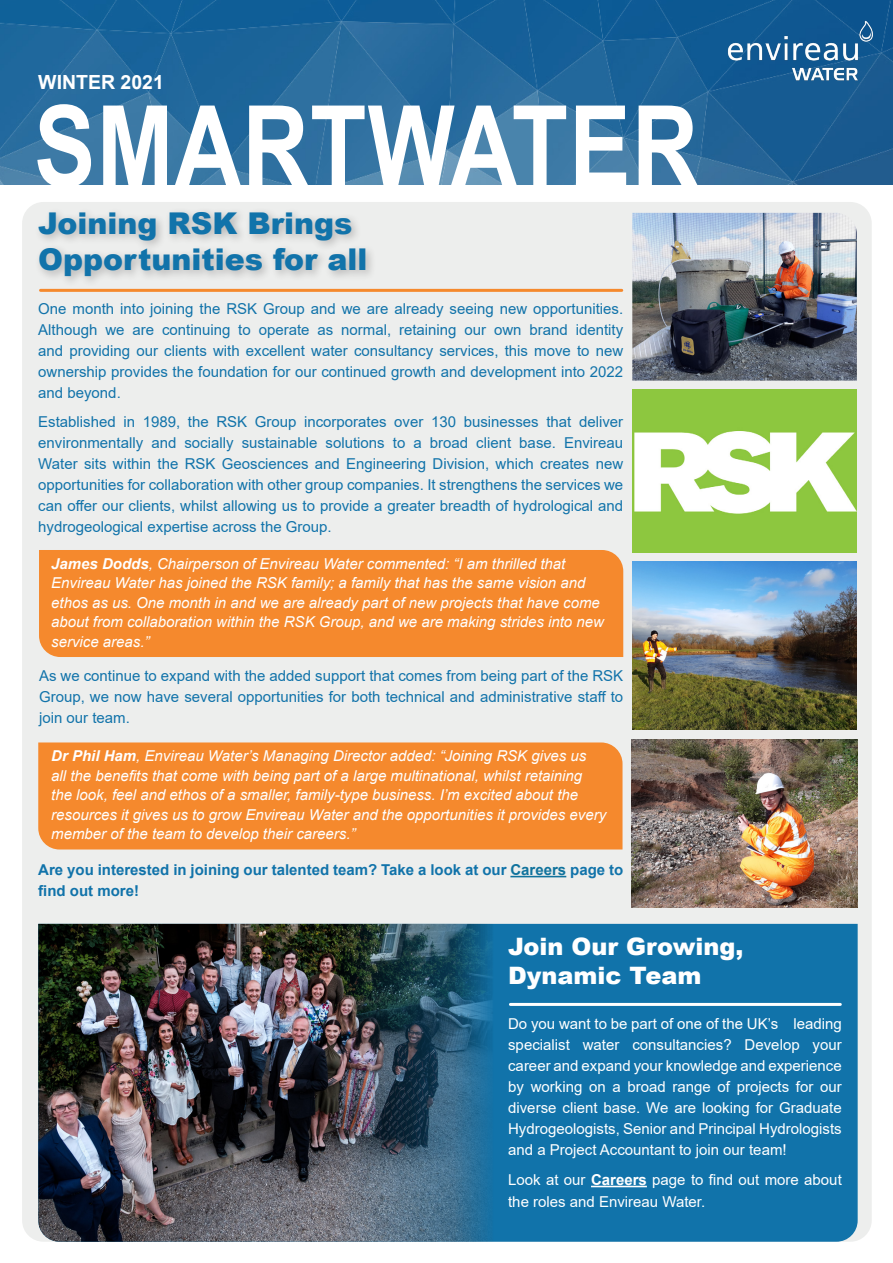
<style>
.page{position:relative;width:893px;height:1263px;background:#fff}
.page>*{position:absolute;margin:0;border:0;box-sizing:border-box;transform-origin:0 0}
.t1{font:700 112.5px "Arial Narrow";letter-spacing:.01em;color:#fff}
.t2{font:900 30px "Arial";color:#1173aa}
.t3{font:900 24px/28.8px "Arial";color:#fff}
.t4{font:700 19.5px "Arial";color:#fff}
.t5{font:15px/21px "Arial";color:#1173aa;text-align:justify}
.t6{font:italic 15px/19.5px "Arial";color:#fff}
.t7{font:15px/21px "Arial";color:#fff;text-align:justify}
.t8{font:700 15px/21px "Arial";color:#1173aa}
.s1{font-weight:700}
.s2{color:#11739d}
</style>
<div class="page">
<img style="left:0;top:0;width:893px;height:185px">
<img style="left:723px;top:15px;width:156px;height:73px">
<div style="left:22px;top:202px;width:850px;height:1040px;background:#edeeed;border-radius:21px"></div>
<div style="left:34px;top:207px;width:343px;height:80px;background:#231f20;opacity:.27"></div>
<hr style="left:41px;top:289px;width:581px;height:3px;background:#f5892d">
<div style="left:493px;top:924px;width:365px;height:318px;background:#1173aa"></div>
<img style="left:38px;top:924px;width:455px;height:318px">
<hr style="left:591px;top:1186px;width:56px;height:1px;background:#fff">
<hr style="left:510px;top:1003px;width:330px;height:3px;background:#fff">
<img style="left:632px;top:213px;width:225px;height:168px">
<img style="left:632px;top:562px;width:225px;height:167px">
<img style="left:632px;top:739px;width:225px;height:168px">
<hr style="left:510px;top:876px;width:56px;height:1px;background:#11739d">
<div style="left:39px;top:550px;width:584px;height:107px;background:#f5892d"></div>
<div style="left:38px;top:742px;width:584px;height:107px;background:#f5892d"></div>
<img style="left:632px;top:389px;width:225px;height:164px">
<p class="t4" style="left:38px;top:69px;width:127px">WINTER 2021</p>
<p class="t1" style="left:34px;top:61px;width:666px">SMARTWATER</p>
<p class="t2" style="left:38px;top:202px;width:316px">Joining RSK Brings</p>
<p class="t2" style="left:38px;top:238px;width:331px">Opportunities for all</p>
<p class="t5" style="left:38px;top:298px;width:586px">One month into joining the RSK Group and we are already seeing new opportunities.<br>Although we are continuing to operate as normal, retaining our own brand identity and providing our clients with excellent water consultancy services, this move to new ownership provides the foundation for our continued growth and development into 2022 and beyond.</p>
<p class="t5" style="left:38px;top:411px;width:586px">Established in 1989, the RSK Group incorporates over 130 businesses that deliver environmentally and socially sustainable solutions to a broad client base. Envireau Water sits within the RSK Geosciences and Engineering Division, which creates new opportunities for collaboration with other group companies. It strengthens the services we can offer our clients, whilst allowing us to provide a greater breadth of hydrological and hydrogeological expertise across the Group.</p>
<p class="t6" style="left:51px;top:554px;width:554px"><span class="s1">James Dodds</span>, Chairperson of Envireau Water commented: “I am thrilled that Envireau Water has joined the RSK family; a family that has the same vision and ethos as us. One month in and we are already part of new projects that have come about from collaboration within the RSK Group, and we are making strides into new service areas.”</p>
<p class="t5" style="left:39px;top:665px;width:586px">As we continue to expand with the added support that comes from being part of the RSK Group, we now have several opportunities for both technical and administrative staff to join our team.</p>
<p class="t6" style="left:51px;top:746px;width:556px"><span class="s1">Dr Phil Ham</span>, Envireau Water’s Managing Director added: “Joining RSK gives us<br>all the benefits that come with being part of a large multinational, whilst retaining the look, feel and ethos of a smaller, family-type business. I’m excited about the resources it gives us to grow Envireau Water and the opportunities it provides every member of the team to develop their careers.”</p>
<p class="t8" style="left:38px;top:859px;width:586px">Are you interested in joining our talented team? Take a look at our <span class="s2">Careers</span> page to find out more!</p>
<p class="t3" style="left:508px;top:931px;width:237px">Join Our Growing,<br>Dynamic Team</p>
<p class="t7" style="left:508px;top:1013px;width:335px">Do you want to be part of one of the UK’s leading specialist water consultancies? Develop your career and expand your knowledge and experience by working on a broad range of projects for our diverse client base. We are looking for Graduate Hydrogeologists, Senior and Principal Hydrologists and a Project Accountant to join our team!</p>
<p class="t7" style="left:508px;top:1169px;width:335px;line-height:21.6px">Look at our <span class="s1">Careers</span> page to find out more about the roles and Envireau Water.</p>
</div>
